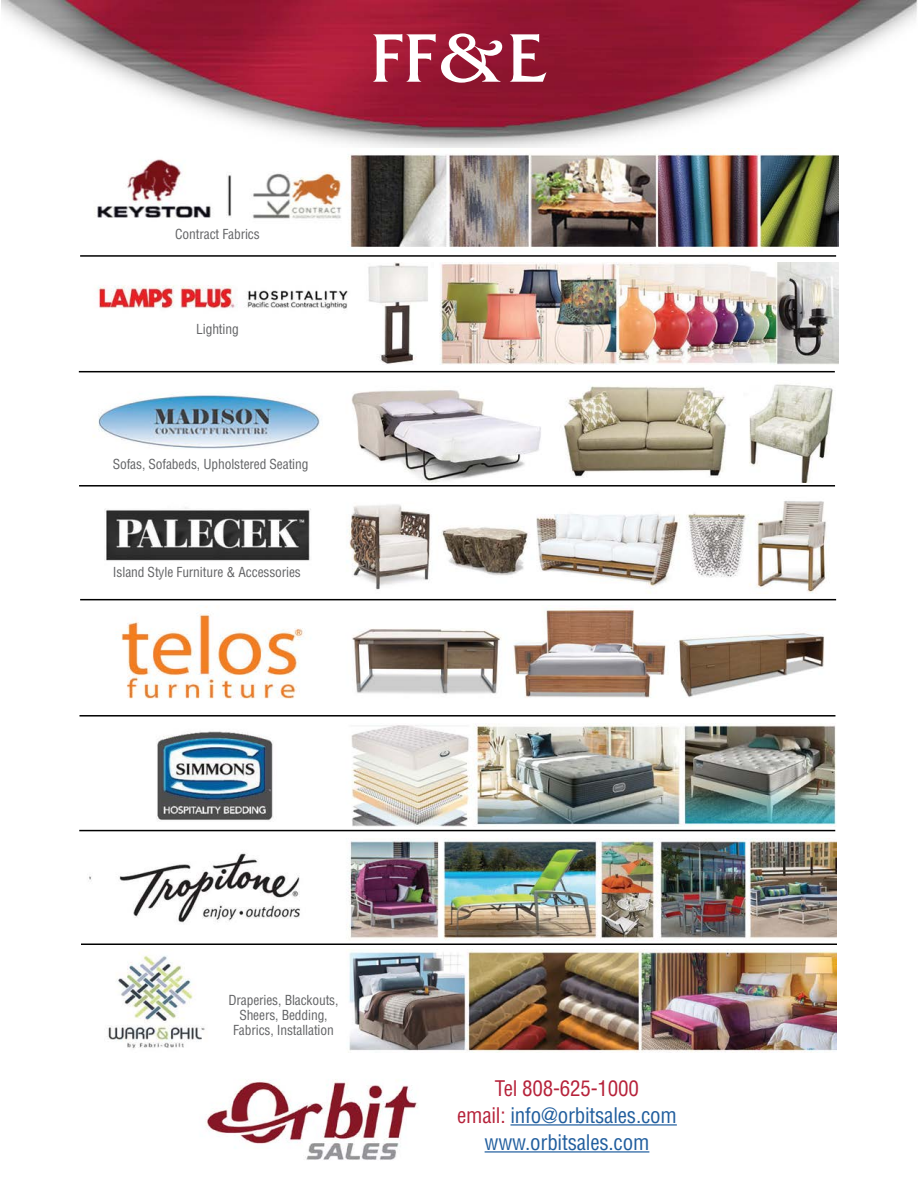
<style>
.page{position:relative;width:918px;height:1188px;background:#fff}
.page>*{position:absolute;margin:0;border:0;box-sizing:border-box;transform-origin:0 0}
.t1{font:72px "Friz Quadrata";color:#fff;scale:1.1 1}
.t2{font:condensed 21px "Helvetica";letter-spacing:-.01em;color:#215e9e}
.t3{font:condensed 21px "Helvetica";letter-spacing:-.01em;color:#b6223a}
.t4{font:condensed 13.5px "Helvetica";letter-spacing:-.01em;color:#636466}
.s1{font-family:"Benguiat"}
.s2{color:#b6223a}
</style>
<div class="page">
<img style="left:2px;top:0;width:916px;height:1053px">
<img style="left:82px;top:148px;width:756px;height:103px">
<img style="left:83px;top:262px;width:756px;height:103px">
<img style="left:81px;top:491px;width:756px;height:103px">
<img style="left:81px;top:724px;width:756px;height:102px">
<img style="left:81px;top:838px;width:756px;height:103px">
<img style="left:81px;top:950px;width:756px;height:102px">
<hr style="left:80px;top:255px;width:756px;height:2px;background:#000">
<hr style="left:79px;top:371px;width:756px;height:1px;background:#000">
<hr style="left:79px;top:485px;width:756px;height:2px;background:#000">
<hr style="left:80px;top:599px;width:756px;height:1px;background:#000">
<hr style="left:79px;top:715px;width:756px;height:2px;background:#000">
<hr style="left:79px;top:830px;width:756px;height:1px;background:#000">
<hr style="left:81px;top:944px;width:756px;height:1px;background:#000">
<img style="left:206px;top:1079px;width:444px;height:81px">
<hr style="left:510px;top:1124px;width:167px;height:2px;background:#215e9e">
<hr style="left:485px;top:1151px;width:164px;height:2px;background:#215e9e">
<img style="left:81px;top:606px;width:756px;height:103px">
<img style="left:81px;top:380px;width:756px;height:103px">
<p class="t4" style="left:175px;top:226px;width:86px">Contract Fabrics</p>
<p class="t4" style="left:196px;top:320px;width:44px">Lighting</p>
<p class="t4" style="left:113px;top:455px;width:197px">Sofas, Sofabeds, Upholstered Seating</p>
<p class="t4" style="left:113px;top:564px;width:189px">Island Style Furniture &amp; Accessories</p>
<p class="t1" style="left:370px;top:18px;width:163px">FF<span class="s1">&amp;</span>E</p>
<p class="t4" style="left:228px;top:991px;width:112px">Draperies, Blackouts,</p>
<p class="t4" style="left:239px;top:1006px;width:90px">Sheers, Bedding,</p>
<p class="t4" style="left:233px;top:1021px;width:102px">Fabrics, Installation</p>
<p class="t3" style="left:495px;top:1075px;width:146px">Tel 808-625-1000</p>
<p class="t2" style="left:457px;top:1102px;width:221px"><span class="s2">email:</span> info@orbitsales.com</p>
<p class="t2" style="left:485px;top:1129px;width:166px">www.orbitsales.com</p>
</div>
